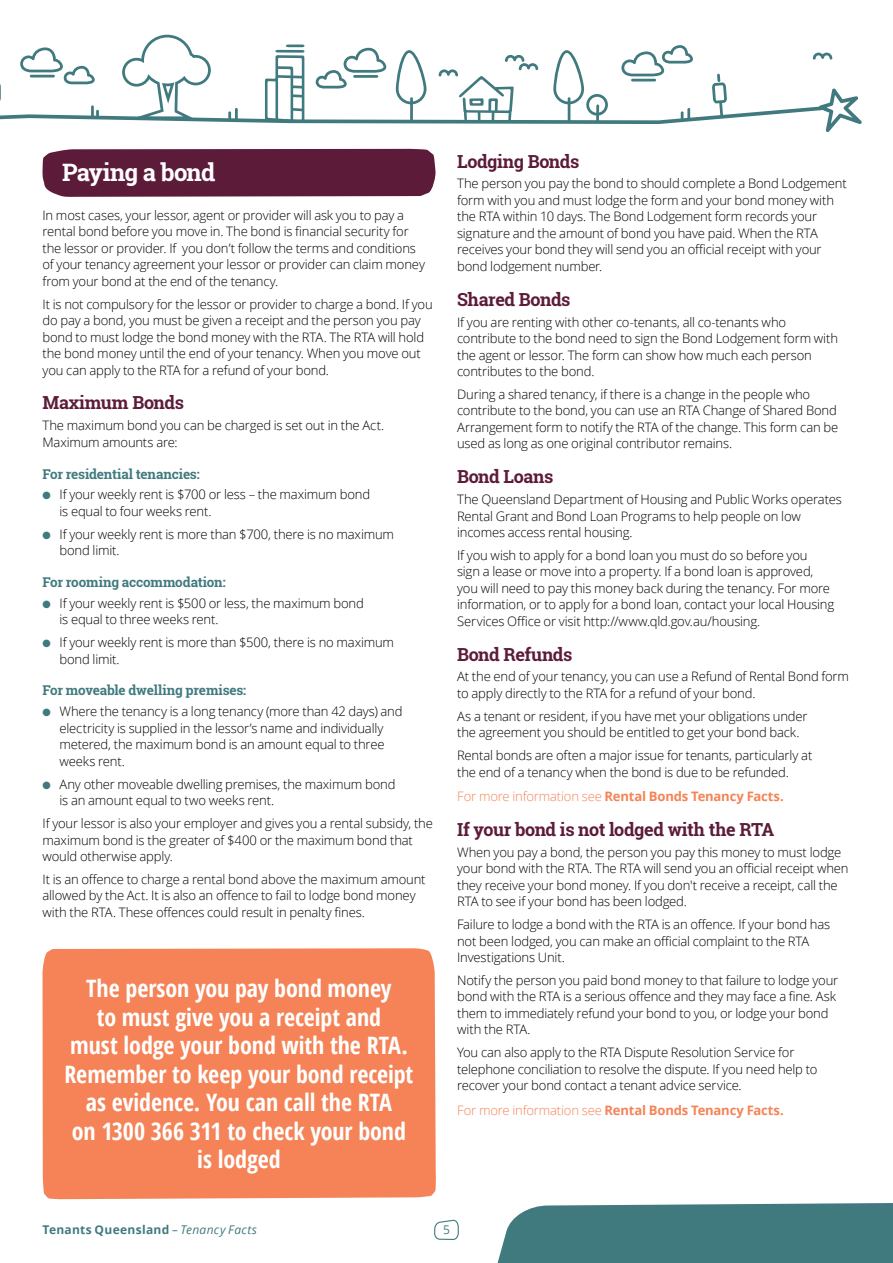
<style>
.page{position:relative;width:893px;height:1263px;background:#fff}
.page>*{position:absolute;margin:0;border:0;box-sizing:border-box;transform-origin:0 0}
.t1{font:700 condensed 24px/28.5px "Open Sans";letter-spacing:-.005em;color:#fff;text-align:center}
.t2{font:700 24px "Roboto Slab";letter-spacing:-.035em;color:#fff}
.t3{font:700 18px "Roboto Slab";letter-spacing:-.025em;color:#5d1b3a}
.t4{font:700 13.5px "Roboto Slab";letter-spacing:-.015em;color:#417a7e}
.t5{font:300 13.05px/16.5px "Open Sans";letter-spacing:-.015em;color:#000}
.t6{font:700 13.05px "Open Sans";letter-spacing:-.015em;color:#f58357}
.t7{font:700 12px "Open Sans";letter-spacing:.025em;color:#417a7e}
.t8{font:12px "Open Sans";color:#417a7e}
.s1{color:#417a7e}
.s2{font-weight:300}
.s3{font-weight:400;font-style:italic}
</style>
<div class="page">
<div style="left:497px;top:1203px;width:396px;height:60px;background:#417a7e"></div>
<svg style="left:0;top:35px;width:862px;height:97px"></svg>
<svg style="left:434px;top:1220px;width:25px;height:20px"></svg>
<div style="left:42px;top:149px;width:394px;height:48px;background:#5d1b3a"></div>
<div style="left:42px;top:948px;width:394px;height:251px;background:#f58357"></div>
<h1 class="t2" style="left:62px;top:156px;width:155px">Paying a bond</h1>
<p class="t5" style="left:43px;top:206px;width:384px">In most cases, your lessor, agent or provider will ask you to pay a rental bond before you move in. The bond is financial security for the lessor or provider. If you don’t follow the terms and conditions of your tenancy agreement your lessor or provider can claim money from your bond at the end of the tenancy.</p>
<p class="t5" style="left:43px;top:295px;width:392px">It is not compulsory for the lessor or provider to charge a bond. If you do pay a bond, you must be given a receipt and the person you pay bond to must lodge the bond money with the RTA. The RTA will hold the bond money until the end of your tenancy. When you move out you can apply to the RTA for a refund of your bond.</p>
<h2 class="t3" style="left:43px;top:391px;width:143px">Maximum Bonds</h2>
<p class="t5" style="left:43px;top:417px;width:343px">The maximum bond you can be charged is set out in the Act.<br>Maximum amounts are:</p>
<p class="t4" style="left:43px;top:464px;width:159px">For residential tenancies:</p>
<p class="t5" style="left:60px;top:486px;width:312px;text-indent:-17px"><span class="s1">●</span> If your weekly rent is $700 or less – the maximum bond is equal to four weeks rent.</p>
<p class="t5" style="left:60px;top:525px;width:336px;text-indent:-17px"><span class="s1">●</span> If your weekly rent is more than $700, there is no maximum bond limit.</p>
<p class="t4" style="left:43px;top:573px;width:185px">For rooming accommodation:</p>
<p class="t5" style="left:60px;top:594px;width:306px;text-indent:-17px"><span class="s1">●</span> If your weekly rent is $500 or less, the maximum bond is equal to three weeks rent.</p>
<p class="t5" style="left:60px;top:634px;width:336px;text-indent:-17px"><span class="s1">●</span> If your weekly rent is more than $500, there is no maximum bond limit.</p>
<p class="t4" style="left:43px;top:681px;width:205px">For moveable dwelling premises:</p>
<p class="t5" style="left:60px;top:703px;width:345px;text-indent:-17px"><span class="s1">●</span> Where the tenancy is a long tenancy (more than 42 days) and electricity is supplied in the lessor’s name and individually metered, the maximum bond is an amount equal to three weeks rent.</p>
<p class="t5" style="left:60px;top:775px;width:337px;text-indent:-17px"><span class="s1">●</span> Any other moveable dwelling premises, the maximum bond is an amount equal to two weeks rent.</p>
<p class="t5" style="left:43px;top:815px;width:392px">If your lessor is also your employer and gives you a rental subsidy, the maximum bond is the greater of $400 or the maximum bond that would otherwise apply.</p>
<p class="t5" style="left:43px;top:870px;width:385px">It is an offence to charge a rental bond above the maximum amount allowed by the Act. It is also an offence to fail to lodge bond money with the RTA. These offences could result in penalty fines.</p>
<h1 class="t1" style="left:64px;top:974px;width:350px">The person you pay bond money<br>to must give you a receipt and<br>must lodge your bond with the RTA.<br>Remember to keep your bond receipt as evidence. You can call the RTA<br>on 1300 366 311 to check your bond is lodged</h1>
<h2 class="t3" style="left:457px;top:149px;width:124px">Lodging Bonds</h2>
<p class="t5" style="left:457px;top:175px;width:391px">The person you pay the bond to should complete a Bond Lodgement form with you and must lodge the form and your bond money with the RTA within 10 days. The Bond Lodgement form records your signature and the amount of bond you have paid. When the RTA receives your bond they will send you an official receipt with your bond lodgement number.</p>
<h2 class="t3" style="left:457px;top:287px;width:115px">Shared Bonds</h2>
<p class="t5" style="left:457px;top:313px;width:383px">If you are renting with other co-tenants, all co-tenants who contribute to the bond need to sign the Bond Lodgement form with the agent or lessor. The form can show how much each person contributes to the bond.</p>
<p class="t5" style="left:457px;top:386px;width:383px">During a shared tenancy, if there is a change in the people who contribute to the bond, you can use an RTA Change of Shared Bond Arrangement form to notify the RTA of the change. This form can be used as long as one original contributor remains.</p>
<h2 class="t3" style="left:457px;top:464px;width:98px">Bond Loans</h2>
<p class="t5" style="left:457px;top:491px;width:386px">The Queensland Department of Housing and Public Works operates<br>Rental Grant and Bond Loan Programs to help people on low incomes access rental housing.</p>
<p class="t5" style="left:457px;top:546px;width:379px">If you wish to apply for a bond loan you must do so before you<br>sign a lease or move into a property. If a bond loan is approved, you will need to pay this money back during the tenancy. For more information, or to apply for a bond loan, contact your local Housing Services Office or visit http://www.qld.gov.au/housing.</p>
<h2 class="t3" style="left:457px;top:642px;width:117px">Bond Refunds</h2>
<p class="t5" style="left:457px;top:668px;width:394px">At the end of your tenancy, you can use a Refund of Rental Bond form to apply directly to the RTA for a refund of your bond.</p>
<p class="t5" style="left:457px;top:707px;width:352px">As a tenant or resident, if you have met your obligations under the agreement you should be entitled to get your bond back.</p>
<p class="t5" style="left:457px;top:747px;width:357px">Rental bonds are often a major issue for tenants, particularly at the end of a tenancy when the bond is due to be refunded.</p>
<p class="t6" style="left:457px;top:787px;width:328px"><span class="s2">For more information see</span> Rental Bonds Tenancy Facts.</p>
<h2 class="t3" style="left:457px;top:817px;width:319px">If your bond is not lodged with the RTA</h2>
<p class="t5" style="left:457px;top:843px;width:393px">When you pay a bond, the person you pay this money to must lodge your bond with the RTA. The RTA will send you an official receipt when they receive your bond money. If you don't receive a receipt, call the RTA to see if your bond has been lodged.</p>
<p class="t5" style="left:457px;top:916px;width:375px">Failure to lodge a bond with the RTA is an offence. If your bond has not been lodged, you can make an official complaint to the RTA<br>Investigations Unit.</p>
<p class="t5" style="left:457px;top:972px;width:383px">Notify the person you paid bond money to that failure to lodge your bond with the RTA is a serious offence and they may face a fine. Ask them to immediately refund your bond to you, or lodge your bond with the RTA.</p>
<p class="t5" style="left:457px;top:1044px;width:362px">You can also apply to the RTA Dispute Resolution Service for telephone conciliation to resolve the dispute. If you need help to recover your bond contact a tenant advice service.</p>
<p class="t6" style="left:457px;top:1101px;width:328px"><span class="s2">For more information see</span> Rental Bonds Tenancy Facts.</p>
<p class="t7" style="left:43px;top:1221px;width:216px">Tenants Queensland <span class="s3">– Tenancy Facts</span></p>
<p class="t8" style="left:443px;top:1222px;width:8px">5</p>
</div>
